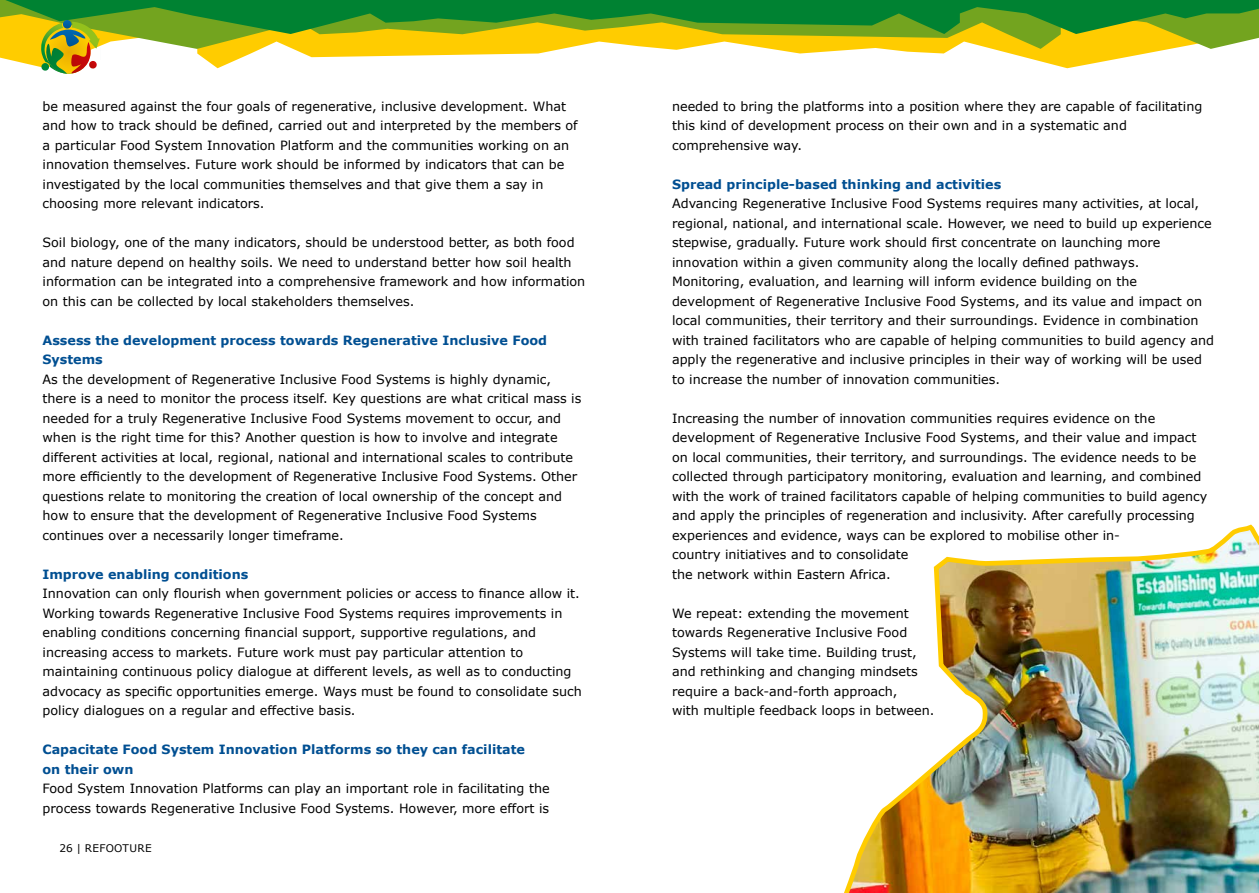
<style>
.page{position:relative;width:1259px;height:893px;background:#fff}
.page>*{position:absolute;margin:0;border:0;box-sizing:border-box;transform-origin:0 0}
.Platte_tekst{font:12.75px/19.5px "Verdana";color:#000}
.H3_Tussenkop_bold{font:700 12.75px/19.5px "Verdana";color:#004f92}
.t1{font:10.5px "Verdana";letter-spacing:.02em;color:#000}
</style>
<div class="page">
<svg style="left:0;top:0;width:1259px;height:74px"></svg>
<img style="left:844px;top:524px;width:415px;height:369px">
<p class="Platte_tekst" style="left:43px;top:96px;width:537px">be measured against the four goals of regenerative, inclusive development. What and how to track should be defined, carried out and interpreted by the members of a particular Food System Innovation Platform and the communities working on an innovation themselves. Future work should be informed by indicators that can be investigated by the local communities themselves and that give them a say in choosing more relevant indicators.</p>
<p class="Platte_tekst" style="left:43px;top:233px;width:544px">Soil biology, one of the many indicators, should be understood better, as both food and nature depend on healthy soils. We need to understand better how soil health information can be integrated into a comprehensive framework and how information on this can be collected by local stakeholders themselves.</p>
<h3 class="H3_Tussenkop_bold" style="left:43px;top:330px;width:506px">Assess the development process towards Regenerative Inclusive Food<br>Systems</h3>
<p class="Platte_tekst" style="left:43px;top:369px;width:540px">As the development of Regenerative Inclusive Food Systems is highly dynamic, there is a need to monitor the process itself. Key questions are what critical mass is needed for a truly Regenerative Inclusive Food Systems movement to occur, and when is the right time for this? Another question is how to involve and integrate different activities at local, regional, national and international scales to contribute more efficiently to the development of Regenerative Inclusive Food Systems. Other questions relate to monitoring the creation of local ownership of the concept and how to ensure that the development of Regenerative Inclusive Food Systems continues over a necessarily longer timeframe.</p>
<h3 class="H3_Tussenkop_bold" style="left:43px;top:564px;width:207px">Improve enabling conditions</h3>
<p class="Platte_tekst" style="left:43px;top:584px;width:541px">Innovation can only flourish when government policies or access to finance allow it.<br>Working towards Regenerative Inclusive Food Systems requires improvements in enabling conditions concerning financial support, supportive regulations, and increasing access to markets. Future work must pay particular attention to maintaining continuous policy dialogue at different levels, as well as to conducting advocacy as specific opportunities emerge. Ways must be found to consolidate such policy dialogues on a regular and effective basis.</p>
<h3 class="H3_Tussenkop_bold" style="left:43px;top:740px;width:484px">Capacitate Food System Innovation Platforms so they can facilitate</h3>
<h3 class="H3_Tussenkop_bold" style="left:43px;top:759px;width:92px">on their own</h3>
<p class="Platte_tekst" style="left:43px;top:779px;width:509px">Food System Innovation Platforms can play an important role in facilitating the process towards Regenerative Inclusive Food Systems. However, more effort is</p>
<p class="t1" style="left:60px;top:841px;width:94px">26 | REFOOTURE</p>
<p class="Platte_tekst" style="left:672px;top:96px;width:532px">needed to bring the platforms into a position where they are capable of facilitating this kind of development process on their own and in a systematic and comprehensive way.</p>
<h3 class="H3_Tussenkop_bold" style="left:672px;top:174px;width:331px">Spread principle-based thinking and activities</h3>
<p class="Platte_tekst" style="left:672px;top:194px;width:541px">Advancing Regenerative Inclusive Food Systems requires many activities, at local, regional, national, and international scale. However, we need to build up experience stepwise, gradually. Future work should first concentrate on launching more innovation within a given community along the locally defined pathways.</p>
<p class="Platte_tekst" style="left:672px;top:272px;width:543px">Monitoring, evaluation, and learning will inform evidence building on the development of Regenerative Inclusive Food Systems, and its value and impact on local communities, their territory and their surroundings. Evidence in combination with trained facilitators who are capable of helping communities to build agency and apply the regenerative and inclusive principles in their way of working will be used to increase the number of innovation communities.</p>
<p class="Platte_tekst" style="left:672px;top:408px;width:537px">Increasing the number of innovation communities requires evidence on the development of Regenerative Inclusive Food Systems, and their value and impact on local communities, their territory, and surroundings. The evidence needs to be collected through participatory monitoring, evaluation and learning, and combined with the work of trained facilitators capable of helping communities to build agency and apply the principles of regeneration and inclusivity. After carefully processing experiences and evidence, ways can be explored to mobilise other in-<br>country initiatives and to consolidate<br>the network within Eastern Africa.</p>
<p class="Platte_tekst" style="left:672px;top:603px;width:264px">We repeat: extending the movement towards Regenerative Inclusive Food Systems will take time. Building trust, and rethinking and changing mindsets require a back-and-forth approach,<br>with multiple feedback loops in between.</p>
</div>
